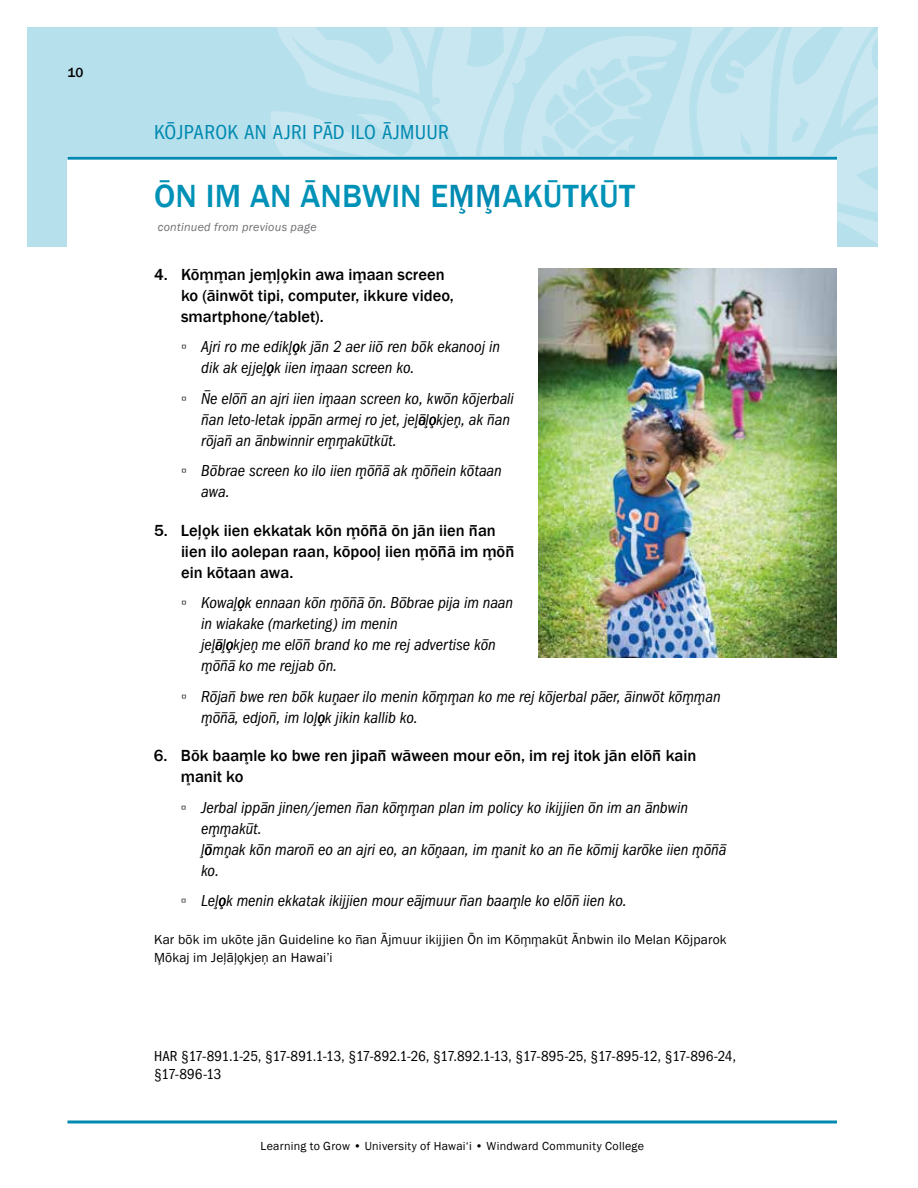
<style>
.page{position:relative;width:918px;height:1188px;background:#fff}
.page>*{position:absolute;margin:0;border:0;box-sizing:border-box;transform-origin:0 0}
.t1{font:500 33px "Franklin Gothic";letter-spacing:.005em;color:#0091b7}
.t2{font:condensed 21px "Franklin Gothic";letter-spacing:.015em;color:#0089b1}
.t3{font:italic condensed 16.5px/21px "Franklin Gothic";color:#000}
.t4{font:500 16.5px/21px "Franklin Gothic";color:#000}
.t5{font:condensed 15px/18px "Franklin Gothic";letter-spacing:-.015em;color:#000}
.t6{font:13.5px/18px "Franklin Gothic";letter-spacing:.01em;color:#000}
.t7{font:500 13.5px "Franklin Gothic";color:#000}
.t8{font:12px "Franklin Gothic";letter-spacing:.025em;color:#000}
.t9{font:italic 12px "Franklin Gothic";letter-spacing:.025em;color:#6d6e71}
.s1{color:#0089b1}
.s2{font-style:normal;font-stretch:normal}
</style>
<div class="page">
<div style="left:27px;top:27px;width:851px;height:220px;background:#b6e0ec"></div>
<svg style="left:677px;top:27px;width:201px;height:216px;fill:#c9e7f0"></svg>
<svg style="left:264px;top:27px;width:189px;height:130px;fill:#c9e7f0"></svg>
<svg style="left:453px;top:27px;width:224px;height:130px"></svg>
<svg style="left:356px;top:111px;width:49px;height:27px"></svg>
<div style="left:68px;top:157px;width:769px;height:103px;background:#fff"></div>
<hr style="left:68px;top:157px;width:769px;height:3px;background:#0089b1">
<svg style="left:68px;top:1120px;width:769px;height:4px;background:#3fa6c4"></svg>
<img style="left:539px;top:268px;width:298px;height:389px">
<p class="t7" style="left:68px;top:64px;width:17px">10</p>
<p class="t2" style="left:167px;top:109px;width:10px">–</p>
<p class="t2" style="left:324px;top:109px;width:10px">–</p>
<p class="t2" style="left:383px;top:109px;width:10px">–</p>
<p class="t2" style="left:154px;top:120px;width:296px">KOJPAROK AN AJRI PAD ILO AJMUUR</p>
<h1 class="t1" style="left:154px;top:176px;width:39px">ŌNIMANĀN</h1>
<h1 class="t1" style="left:342px;top:176px;width:294px">BWIN E<span class="s1">M¸M¸</span> AKŪTKŪT</h1>
<p class="t9" style="left:158px;top:219px;width:160px">continued from previous page</p>
<p class="t4" style="left:181px;top:264px;width:274px;text-indent:-27px">4. Kōm¸m¸ an jem¸ ļo¸kin awa im¸ aan screen ko (āinwōt tipi, computer, ikkure video, smartphone/tablet).</p>
<p class="t3" style="left:201px;top:337px;width:300px;text-indent:-20px"><span class="s2">▫</span> Ajri ro me edikl¸o¸k ja–n 2 aer iio– ren bo–k ekanooj in dik ak ejjel¸o¸k iien im¸aan screen ko.</p>
<p class="t3" style="left:181px;top:388px;width:334px"><span class="s2">▫</span> Ne elo–n– an ajri iien im¸aan screen ko, kwo–n ko–jerbali</p>
<p class="t3" style="left:201px;top:375px;width:310px;line-height:30px">–<br>n–an leto-letak ippa–n armej ro jet, jel¸oa–l¸o¸kjen¸, ak n–an</p>
<p class="t3" style="left:181px;top:425px;width:322px;line-height:30.5px;text-indent:20px">ro–jan– an a–nbwinnir em¸m¸aku–tku–t.<br><span class="s2">▫</span> Bo–brae screen ko ilo iien m¸o–n–a– ak m¸o–n–ein ko–taan</p>
<p class="t3" style="left:201px;top:482px;width:30px">awa.</p>
<p class="t4" style="left:181px;top:520px;width:335px;text-indent:-27px">5. Leļo¸k iien ekkatak kōn m¸ ōn–ā ōn jān iien n–an iien ilo aolepan raan, kōpooļ iien m¸ ōn–ā im m¸ ōn– ein kōtaan awa.</p>
<p class="t3" style="left:201px;top:593px;width:313px;text-indent:-20px"><span class="s2">▫</span> Kowal¸o¸k ennaan ko–n m¸o–n–a– o–n. Bo–brae pija im naan in wiakake (marketing) im menin<br>jel¸oa–l¸o¸kjen¸ me elo–n– brand ko me rej advertise ko–n m¸o–n–a– ko me rejjab o–n.</p>
<p class="t3" style="left:201px;top:686px;width:521px;text-indent:-20px"><span class="s2">▫</span> Ro–jan– bwe ren bo–k kun¸aer ilo menin ko–m¸m¸an ko me rej ko–jerbal pa–er, a–inwo–t ko–m¸m¸an m¸o–n–a–, edjon–, im lol¸o¸k jikin kallib ko.</p>
<p class="t4" style="left:181px;top:746px;width:517px;text-indent:-27px">6. Bōk baam¸ le ko bwe ren jipan– wāween mour eōn, im rej itok jān elōn– kain m¸ anit ko</p>
<p class="t3" style="left:198px;top:797px;width:530px;text-indent:-17px"><span class="s2">▫</span> Jerbal ippa–n jinen/jemen n–an ko–m¸m¸an plan im policy ko ikijjien o–n im an a–nbwin em¸m¸aku–t.<br>l¸o–mn¸ak ko–n maron– eo an ajri eo, an ko–n¸aan, im m¸anit ko an n–e ko–mij karo–ke iien m¸o–n–a– ko.</p>
<p class="t3" style="left:181px;top:890px;width:448px"><span class="s2">▫</span> Lel¸o¸k menin ekkatak ikijjien mour ea–jmuur n–an baam¸le ko elo–n– iien ko.</p>
<p class="t6" style="left:154px;top:931px;width:574px">Kar bōk im ukōte jān Guideline ko n–an Ājmuur ikijjien Ōn im Kōm¸ m¸ akūt Ānbwin ilo Melan Kōjparok<br>M¸ ōkaj im Jeļāļo¸kjeņ an Hawai’i</p>
<p class="t5" style="left:154px;top:1048px;width:583px">HAR §17-891.1-25, §17-891.1-13, §17-892.1-26, §17.892.1-13, §17-895-25, §17-895-12, §17-896-24, §17-896-13</p>
<p class="t8" style="left:261px;top:1138px;width:385px">Learning to Grow • University of Hawai‘i • Windward Community College</p>
</div>
